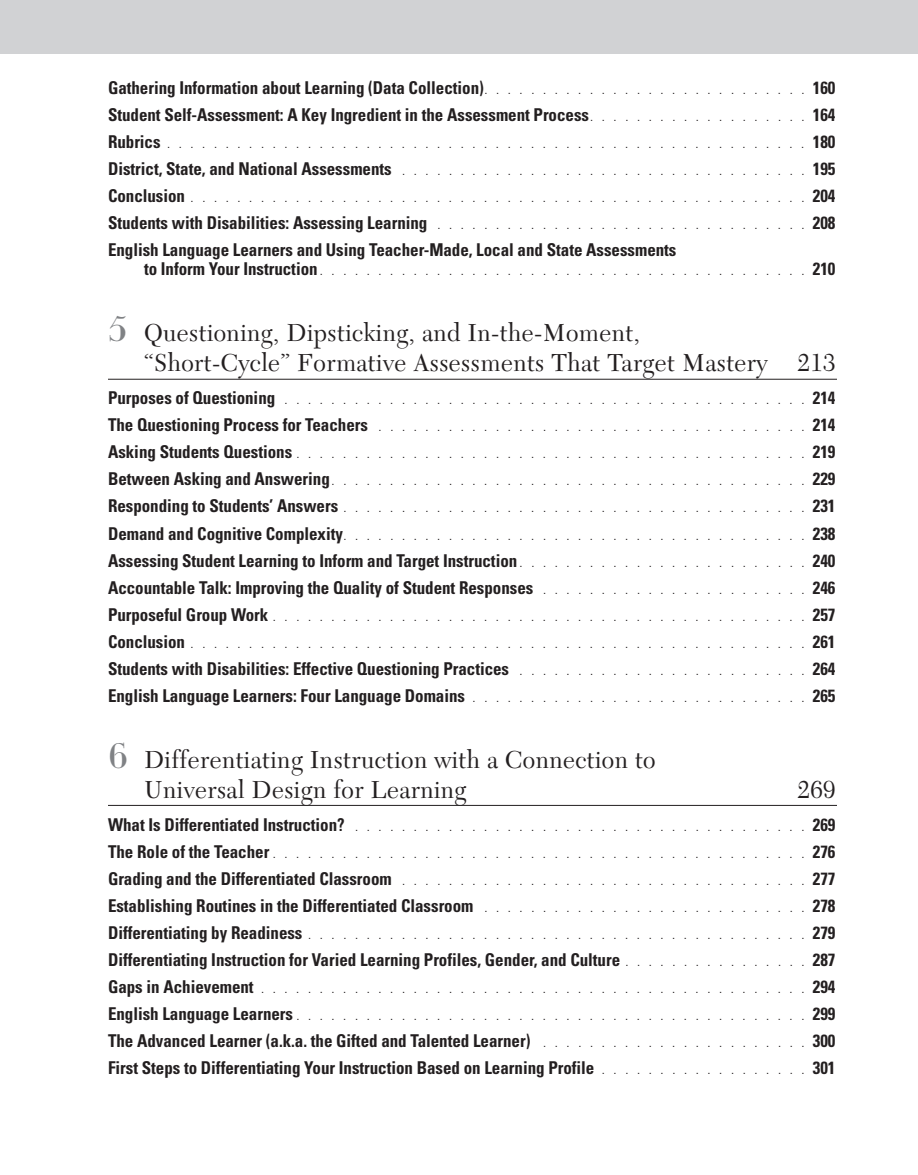
<style>
.page{position:relative;width:918px;height:1175px;background:#fff}
.page>*{position:absolute;margin:0;border:0;box-sizing:border-box;transform-origin:0 0}
.TCC{font:25.65px/30px "New Caledonia";letter-spacing:.015em;color:#231f20;scale:.96 1}
.TCS1{font:700 condensed 17.7px "Univers";color:#231f20;scale:.96 1}
.TCS1-2{font:300 13.5px "Univers";color:#231f20}
.s1{font-weight:300;font-stretch:normal;font-size:13.5px}
.s2{font-weight:700;font-stretch:condensed;font-size:17.7px}
.s3{font-family:"Mona Lisa Solid";font-size:41.7px;color:#808285}
</style>
<div class="page">
<div style="left:0;top:0;width:918px;height:54px;background:#d1d2d4"></div>
<hr style="left:108px;top:379px;width:729px;height:1px;background:#231f20">
<hr style="left:108px;top:805px;width:729px;height:1px;background:#231f20">
<p class="TCS1" style="left:108px;top:77px;width:759px">Gathering Information about Learning (Data Collection) <span class="s1">. . . . . . . . . . . . . . . . . . . . . . . . . . . .</span> 160</p>
<p class="TCS1" style="left:108px;top:104px;width:759px">Student Self-Assessment: A Key Ingredient in the Assessment Process <span class="s1">. . . . . . . . . . . . . . . . . . .</span> 164</p>
<p class="TCS1-2" style="left:108px;top:135px;width:729px"><span class="s2">Rubrics</span> . . . . . . . . . . . . . . . . . . . . . . . . . . . . . . . . . . . . . . . . . . . . . . . . . . . . . . . <span class="s2">180</span></p>
<p class="TCS1" style="left:108px;top:158px;width:759px">District, State, and National Assessments <span class="s1">. . . . . . . . . . . . . . . . . . . . . . . . . . . . . . . . . . .</span> 195</p>
<p class="TCS1-2" style="left:108px;top:189px;width:729px"><span class="s2">Conclusion</span> . . . . . . . . . . . . . . . . . . . . . . . . . . . . . . . . . . . . . . . . . . . . . . . . . . . . . <span class="s2">204</span></p>
<p class="TCS1" style="left:108px;top:212px;width:759px">Students with Disabilities: Assessing Learning <span class="s1">. . . . . . . . . . . . . . . . . . . . . . . . . . . . . . . .</span> 208</p>
<p class="TCS1" style="left:108px;top:239px;width:594px">English Language Learners and Using Teacher-Made, Local and State Assessments</p>
<p class="TCS1-2" style="left:144px;top:262px;width:693px"><span class="s2">to Inform Your Instruction</span> . . . . . . . . . . . . . . . . . . . . . . . . . . . . . . . . . . . . . . . . . . <span class="s2">210</span></p>
<p class="TCC" style="left:144px;top:318px;width:722px;text-indent:-36px"><span class="s3">5</span> Questioning, Dipsticking, and In-the-Moment,<br>“Short-Cycle” Formative Assessments That Target Mastery 213</p>
<p class="TCS1-2" style="left:108px;top:391px;width:729px"><span class="s2">Purposes of Questioning</span> . . . . . . . . . . . . . . . . . . . . . . . . . . . . . . . . . . . . . . . . . . . . . <span class="s2">214</span></p>
<p class="TCS1-2" style="left:108px;top:418px;width:729px"><span class="s2">The Questioning Process for Teachers</span> . . . . . . . . . . . . . . . . . . . . . . . . . . . . . . . . . . . . . <span class="s2">214</span></p>
<p class="TCS1-2" style="left:108px;top:445px;width:729px"><span class="s2">Asking Students Questions</span> . . . . . . . . . . . . . . . . . . . . . . . . . . . . . . . . . . . . . . . . . . . . <span class="s2">219</span></p>
<p class="TCS1-2" style="left:108px;top:472px;width:729px"><span class="s2">Between Asking and Answering</span> . . . . . . . . . . . . . . . . . . . . . . . . . . . . . . . . . . . . . . . . . <span class="s2">229</span></p>
<p class="TCS1-2" style="left:108px;top:499px;width:729px"><span class="s2">Responding to Students’ Answers</span> . . . . . . . . . . . . . . . . . . . . . . . . . . . . . . . . . . . . . . . . <span class="s2">231</span></p>
<p class="TCS1-2" style="left:108px;top:526px;width:729px"><span class="s2">Demand and Cognitive Complexity</span> . . . . . . . . . . . . . . . . . . . . . . . . . . . . . . . . . . . . . . . . <span class="s2">238</span></p>
<p class="TCS1" style="left:108px;top:549px;width:759px">Assessing Student Learning to Inform and Target Instruction <span class="s1">. . . . . . . . . . . . . . . . . . . . . . . . .</span> 240</p>
<p class="TCS1" style="left:108px;top:576px;width:759px">Accountable Talk: Improving the Quality of Student Responses <span class="s1">. . . . . . . . . . . . . . . . . . . . . . .</span> 246</p>
<p class="TCS1-2" style="left:108px;top:607px;width:729px"><span class="s2">Purposeful Group Work</span> . . . . . . . . . . . . . . . . . . . . . . . . . . . . . . . . . . . . . . . . . . . . . . <span class="s2">257</span></p>
<p class="TCS1-2" style="left:108px;top:634px;width:729px"><span class="s2">Conclusion</span> . . . . . . . . . . . . . . . . . . . . . . . . . . . . . . . . . . . . . . . . . . . . . . . . . . . . . <span class="s2">261</span></p>
<p class="TCS1" style="left:108px;top:657px;width:759px">Students with Disabilities: Effective Questioning Practices <span class="s1">. . . . . . . . . . . . . . . . . . . . . . . . .</span> 264</p>
<p class="TCS1" style="left:108px;top:684px;width:759px">English Language Learners: Four Language Domains <span class="s1">. . . . . . . . . . . . . . . . . . . . . . . . . . . . .</span> 265</p>
<p class="TCC" style="left:144px;top:744px;width:534px;text-indent:-36px"><span class="s3">6</span> Differentiating Instruction with a Connection to<br>Universal Design for Learning</p>
<p class="TCC" style="left:798px;top:774px;width:41px">269</p>
<p class="TCS1-2" style="left:108px;top:817px;width:729px"><span class="s2">What Is Differentiated Instruction?</span> . . . . . . . . . . . . . . . . . . . . . . . . . . . . . . . . . . . . . . . <span class="s2">269</span></p>
<p class="TCS1-2" style="left:108px;top:844px;width:729px"><span class="s2">The Role of the Teacher</span> . . . . . . . . . . . . . . . . . . . . . . . . . . . . . . . . . . . . . . . . . . . . . . <span class="s2">276</span></p>
<p class="TCS1" style="left:108px;top:867px;width:759px">Grading and the Differentiated Classroom <span class="s1">. . . . . . . . . . . . . . . . . . . . . . . . . . . . . . . . . . .</span> 277</p>
<p class="TCS1" style="left:108px;top:894px;width:759px">Establishing Routines in the Differentiated Classroom <span class="s1">. . . . . . . . . . . . . . . . . . . . . . . . . . . .</span> 278</p>
<p class="TCS1-2" style="left:108px;top:925px;width:729px"><span class="s2">Differentiating by Readiness</span> . . . . . . . . . . . . . . . . . . . . . . . . . . . . . . . . . . . . . . . . . . . <span class="s2">279</span></p>
<p class="TCS1" style="left:108px;top:948px;width:759px">Differentiating Instruction for Varied Learning Profiles, Gender, and Culture <span class="s1">. . . . . . . . . . . . . . . .</span> 287</p>
<p class="TCS1-2" style="left:108px;top:979px;width:729px"><span class="s2">Gaps in Achievement</span> . . . . . . . . . . . . . . . . . . . . . . . . . . . . . . . . . . . . . . . . . . . . . . . <span class="s2">294</span></p>
<p class="TCS1-2" style="left:108px;top:1006px;width:729px"><span class="s2">English Language Learners</span> . . . . . . . . . . . . . . . . . . . . . . . . . . . . . . . . . . . . . . . . . . . . <span class="s2">299</span></p>
<p class="TCS1" style="left:108px;top:1029px;width:759px">The Advanced Learner (a.k.a. the Gifted and Talented Learner) <span class="s1">. . . . . . . . . . . . . . . . . . . . . . .</span> 300</p>
<p class="TCS1" style="left:108px;top:1056px;width:759px">First Steps to Differentiating Your Instruction Based on Learning Profile <span class="s1">. . . . . . . . . . . . . . . . . .</span> 301</p>
</div>
